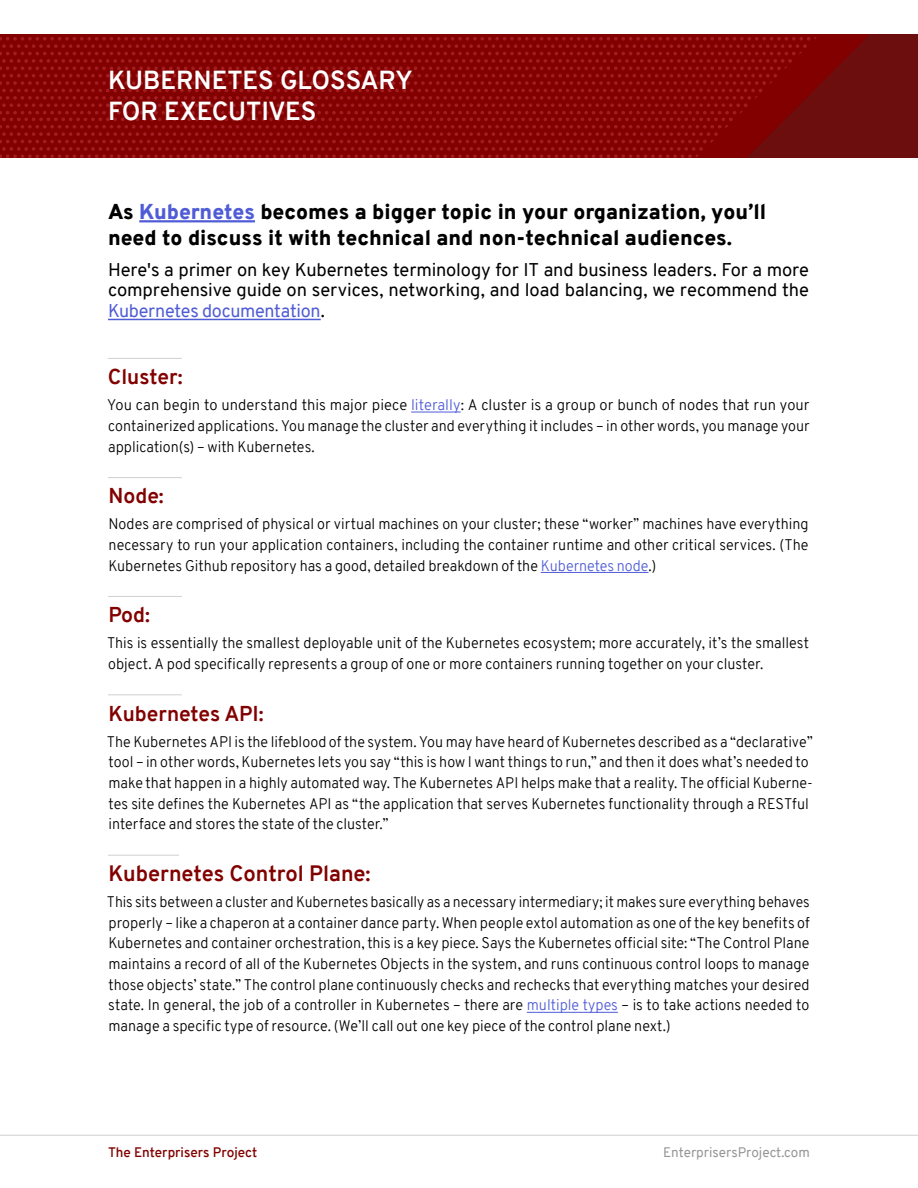
<style>
.page{position:relative;width:918px;height:1188px;background:#fff}
.page>*{position:absolute;margin:0;border:0;box-sizing:border-box;transform-origin:0 0}
.t1{font:700 25.5px/31px "Overpass";color:#fff}
.t2{font:700 21.75px "Overpass";color:#820000}
.t3{font:900 21px/25.8px "Overpass";color:#000}
.t4{font:700 21px "Overpass";color:#820000}
.t5{font:18px/20.7px "Overpass";letter-spacing:-.01em;color:#000;text-align:justify}
.t6{font:300 15px/20.7px "Overpass";color:#000;scale:.96 1}
.t7{font:300 15px/20.7px "Overpass";color:#000;text-align:justify;scale:.94 1}
.t8{font:300 15px/20.7px "Overpass";color:#000;text-align:justify}
.t9{font:13.5px "Overpass";color:#969696}
.t10{font:600 13.5px "Overpass";color:#820000}
.s1{color:#4f5cd6}
</style>
<div class="page">
<hr style="left:0;top:1135px;width:918px;height:1px;background:#d2d2d2">
<hr style="left:108px;top:358px;width:74px;height:1px;background:#d2d2d2">
<hr style="left:108px;top:477px;width:74px;height:1px;background:#d2d2d2">
<hr style="left:108px;top:596px;width:74px;height:1px;background:#d2d2d2">
<hr style="left:108px;top:694px;width:74px;height:1px;background:#d2d2d2">
<hr style="left:108px;top:855px;width:71px;height:1px;background:#d2d2d2">
<svg style="left:0;top:34px;width:713px;height:124px;background:#870506"></svg>
<svg style="left:713px;top:34px;width:205px;height:124px;background:#770708"></svg>
<hr style="left:108px;top:319px;width:213px;height:1px;background:#4f5cd6">
<hr style="left:411px;top:412px;width:50px;height:1px;background:#4f5cd6">
<hr style="left:541px;top:572px;width:108px;height:1px;background:#4f5cd6">
<hr style="left:139px;top:220px;width:116px;height:2px;background:#4f5cd6">
<hr style="left:527px;top:1012px;width:91px;height:1px;background:#4f5cd6">
<h1 class="t1" style="left:108px;top:65px;width:306px">KUBERNETES GLOSSARY<br>FOR EXECUTIVES</h1>
<h3 class="t3" style="left:108px;top:199px;width:660px">As <span class="s1">Kubernetes</span> becomes a bigger topic in your organization, you’ll need to discuss it with technical and non-technical audiences.</h3>
<p class="t5" style="left:108px;top:259px;width:703px">Here's a primer on key Kubernetes terminology for IT and business leaders. For a more comprehensive guide on services, networking, and load balancing, we recommend the <span class="s1">Kubernetes documentation</span>.</p>
<h3 class="t4" style="left:108px;top:362px;width:76px">Cluster:</h3>
<p class="t8" style="left:107px;top:395px;width:704px">You can begin to understand this major piece <span class="s1">literally</span>: A cluster is a group or bunch of nodes that run your containerized applications. You manage the cluster and everything it includes – in other words, you manage your application(s) – with Kubernetes.</p>
<h3 class="t4" style="left:108px;top:481px;width:57px">Node:</h3>
<p class="t6" style="left:108px;top:514px;width:731px;text-align:justify">Nodes are comprised of physical or virtual machines on your cluster; these “worker” machines have everything necessary to run your application containers, including the container runtime and other critical services. (The Kubernetes Github repository has a good, detailed breakdown of the <span class="s1">Kubernetes node</span>.)</p>
<h3 class="t4" style="left:108px;top:600px;width:43px">Pod:</h3>
<p class="t6" style="left:107px;top:633px;width:733px">This is essentially the smallest deployable unit of the Kubernetes ecosystem; more accurately, it’s the smallest object. A pod specifically represents a group of one or more containers running together on your cluster.</p>
<h3 class="t4" style="left:108px;top:698px;width:157px">Kubernetes API:</h3>
<p class="t6" style="left:107px;top:731px;width:737px">The Kubernetes API is the lifeblood of the system. You may have heard of Kubernetes described as a “declarative” tool – in other words, Kubernetes lets you say “this is how I want things to run,” and then it does what’s needed to make that happen in a highly automated way. The Kubernetes API helps make that a reality. The official Kuberne&shy;tes site defines the Kubernetes API as “the application that serves Kubernetes functionality through a RESTful interface and stores the state of the cluster.”</p>
<h2 class="t2" style="left:108px;top:858px;width:264px">Kubernetes Control Plane:</h2>
<p class="t7" style="left:107px;top:891px;width:749px">This sits between a cluster and Kubernetes basically as a necessary intermediary; it makes sure everything behaves properly – like a chaperon at a container dance party. When people extol automation as one of the key benefits of Kubernetes and container orchestration, this is a key piece. Says the Kubernetes official site: “The Control Plane maintains a record of all of the Kubernetes Objects in the system, and runs continuous control loops to manage those objects’ state.” The control plane continuously checks and rechecks that everything matches your desired state. In general, the job of a controller in Kubernetes – there are <span class="s1">multiple types</span> – is to take actions needed to manage a specific type of resource. (We’ll call out one key piece of the control plane next.)</p>
<p class="t10" style="left:108px;top:1143px;width:151px">The Enterprisers Project</p>
<p class="t9" style="left:663px;top:1143px;width:148px">EnterprisersProject.com</p>
</div>
